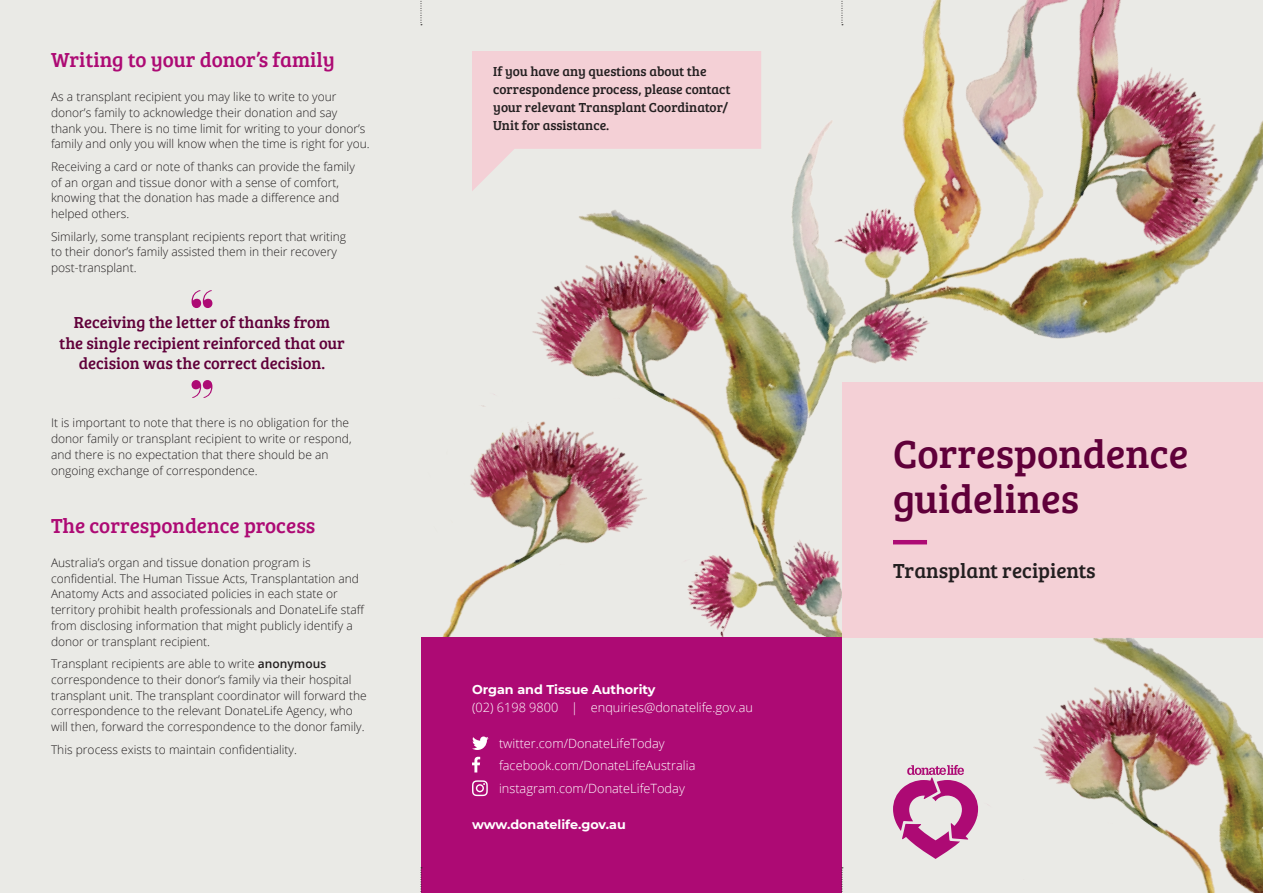
<style>
.page{position:relative;width:1263px;height:893px;background:#fff}
.page>*{position:absolute;margin:0;border:0;box-sizing:border-box;transform-origin:0 0}
.t1{font:40.5px/45px "Bree Serif";color:#60003a}
.Heading_1{font:21px "Bree Serif";color:#ad0a74}
.Heading_1-2{font:21px "Bree Serif";color:#231f20}
.Large_pull_quote{font:16.5px/20.2px "Bree Serif";color:#60003a;text-align:center}
.Heading_4{font:13.5px/18px "Bree Serif";color:#231f20}
.Body_copy{font:300 12.75px/18px "Open Sans";color:#fff}
.Body_copy-2{font:700 12.75px "Montserrat";color:#fff}
.Body_copy_8_10_5pt{font:300 12px/15.8px "Open Sans";color:#231f20}
.s1{font-weight:600}
.s2{font-family:"Montserrat";font-weight:700}
</style>
<div class="page">
<div style="left:421px;top:0;width:842px;height:893px;background:#eaeae6"></div>
<img style="left:824px;top:0;width:439px;height:383px">
<img style="left:554px;top:128px;width:288px;height:509px">
<img style="left:442px;top:294px;width:264px;height:343px">
<div style="left:842px;top:383px;width:421px;height:255px;background:#f4d0d6"></div>
<img style="left:843px;top:638px;width:420px;height:255px">
<div style="left:421px;top:637px;width:421px;height:255px;background:#ad0a74"></div>
<div style="left:0;top:0;width:421px;height:893px;background:#eaeae6"></div>
<svg style="left:472px;top:51px;width:289px;height:140px"></svg>
<svg style="left:893px;top:765px;width:85px;height:94px"></svg>
<hr style="left:893px;top:540px;width:34px;height:4px;background:#ad0a74">
<svg style="left:472px;top:736px;width:17px;height:14px"></svg>
<svg style="left:472px;top:757px;width:8px;height:15px"></svg>
<svg style="left:472px;top:780px;width:16px;height:16px"></svg>
<svg style="left:192px;top:290px;width:20px;height:18px"></svg>
<svg style="left:192px;top:380px;width:20px;height:18px"></svg>
<svg style="left:421px;top:0;width:1px;height:25px"></svg>
<svg style="left:421px;top:867px;width:1px;height:26px"></svg>
<svg style="left:842px;top:0;width:1px;height:25px"></svg>
<svg style="left:842px;top:867px;width:1px;height:25px"></svg>
<p class="Heading_1" style="left:51px;top:45px;width:285px">Writing to your donor’s family</p>
<p class="Body_copy_8_10_5pt" style="left:51px;top:88px;width:320px">As a transplant recipient you may like to write to your donor’s family to acknowledge their donation and say thank you. There is no time limit for writing to your donor’s family and only you will know when the time is right for you.</p>
<p class="Body_copy_8_10_5pt" style="left:51px;top:158px;width:305px">Receiving a card or note of thanks can provide the family of an organ and tissue donor with a sense of comfort, knowing that the donation has made a difference and helped others.</p>
<p class="Body_copy_8_10_5pt" style="left:51px;top:228px;width:297px">Similarly, some transplant recipients report that writing to their donor’s family assisted them in their recovery post-transplant.</p>
<p class="Large_pull_quote" style="left:59px;top:312px;width:287px">Receiving the letter of thanks from<br>the single recipient reinforced that our decision was the correct decision.</p>
<p class="Body_copy_8_10_5pt" style="left:51px;top:415px;width:302px">It is important to note that there is no obligation for the donor family or transplant recipient to write or respond, and there is no expectation that there should be an ongoing exchange of correspondence.</p>
<p class="Heading_1" style="left:51px;top:510px;width:266px">The correspondence process</p>
<p class="Body_copy_8_10_5pt" style="left:51px;top:554px;width:315px">Australia’s organ and tissue donation program is confidential. The Human Tissue Acts, Transplantation and Anatomy Acts and associated policies in each state or territory prohibit health professionals and DonateLife staff from disclosing information that might publicly identify a donor or transplant recipient.</p>
<p class="Body_copy_8_10_5pt" style="left:51px;top:655px;width:317px">Transplant recipients are able to write <span class="s1">anonymous </span>correspondence to their donor’s family via their hospital transplant unit. The transplant coordinator will forward the correspondence to the relevant DonateLife Agency, who will then, forward the correspondence to the donor family.</p>
<p class="Body_copy_8_10_5pt" style="left:51px;top:741px;width:247px">This process exists to maintain confidentiality.</p>
<p class="Heading_4" style="left:493px;top:61px;width:239px">If you have any questions about the correspondence process, please contact your relevant Transplant Coordinator/ Unit for assistance.</p>
<p class="Body_copy" style="left:472px;top:680px;width:282px"><span class="s2">Organ and Tissue Authority<br></span>(02) 6198 9800 | enquiries@donatelife.gov.au</p>
<p class="Body_copy" style="left:499px;top:734px;width:167px">twitter.com/DonateLifeToday</p>
<p class="Body_copy" style="left:499px;top:756px;width:198px">facebook.com/DonateLifeAustralia</p>
<p class="Body_copy" style="left:499px;top:779px;width:187px">instagram.com/DonateLifeToday</p>
<p class="Body_copy-2" style="left:472px;top:815px;width:155px">www.donatelife.gov.au</p>
<p class="t1" style="left:893px;top:429px;width:297px">Correspondence guidelines</p>
<p class="Heading_1-2" style="left:893px;top:556px;width:204px">Transplant recipients</p>
</div>
